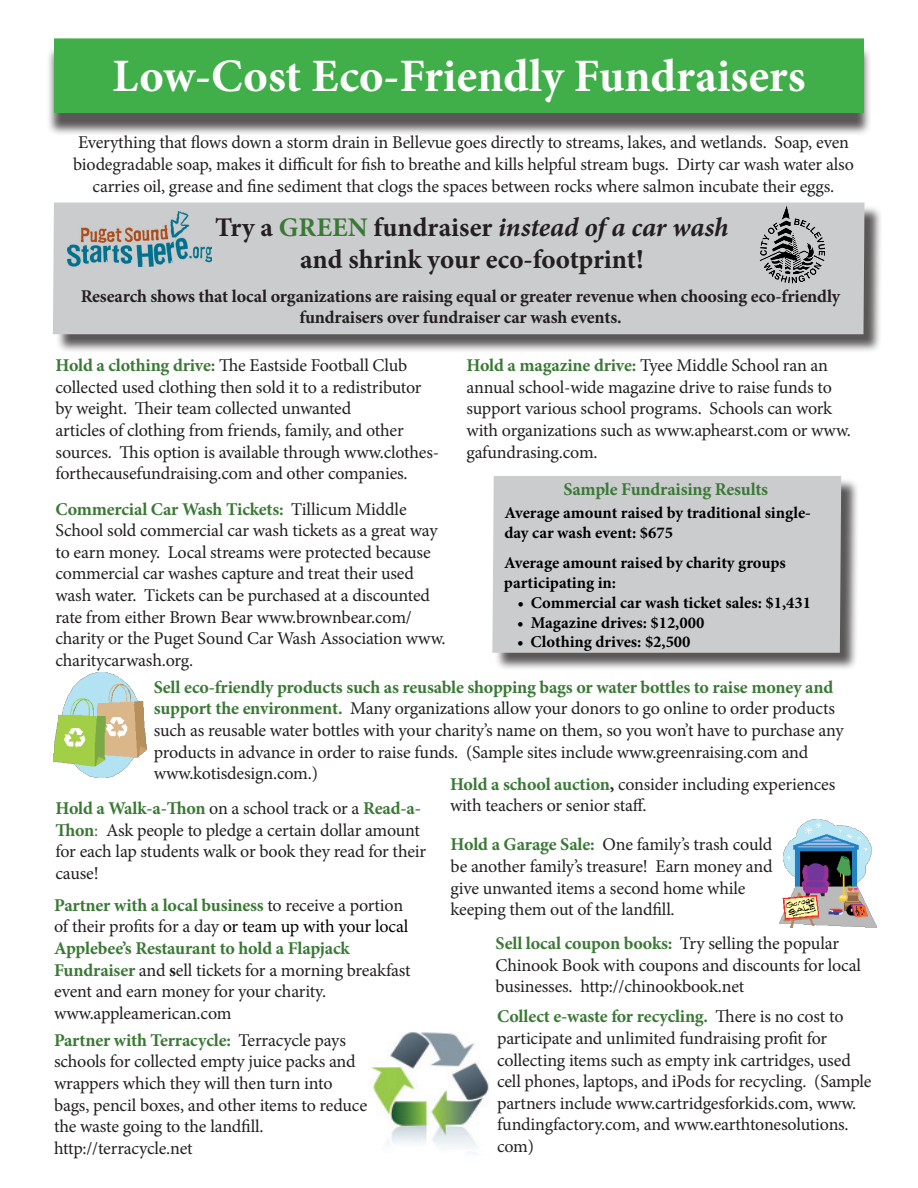
<style>
.page{position:relative;width:918px;height:1188px;background:#fff}
.page>*{position:absolute;margin:0;border:0;box-sizing:border-box;transform-origin:0 0}
.t1{font:700 46.5px "Minion Pro";color:#fff}
.t2{font:700 27px/32.4px "Minion Pro";color:#231f20;text-align:center}
.t3{font:18px/21.6px "Minion Pro";letter-spacing:-.01em;color:#231f20}
.t4{font:700 18px/21.6px "Minion Pro";letter-spacing:-.01em;color:#231f20;text-align:center}
.t5{font:700 18px "Minion Pro";letter-spacing:-.01em;color:#3a7935}
.t6{font:700 16.5px/19.8px "Minion Pro";letter-spacing:-.01em;color:#000}
.s1{color:#3a7935}
.s2{font-style:italic}
.s3{font-weight:700;color:#3a7935}
.s4{font-weight:700}
.s5{color:#000}
</style>
<div class="page">
<div style="left:55px;top:205px;width:828px;height:148px;background:#231f20;opacity:.75"></div>
<div style="left:53px;top:202px;width:812px;height:132px;background:#cbccce"></div>
<div style="left:495px;top:478px;width:365px;height:194px;background:#231f20;opacity:.75"></div>
<div style="left:492px;top:476px;width:349px;height:177px;background:#cbccce"></div>
<div style="left:46px;top:45px;width:826px;height:91px;background:#231f20;opacity:.75"></div>
<div style="left:54px;top:38px;width:810px;height:75px;background:#40ae49"></div>
<img style="left:370px;top:1032px;width:119px;height:122px">
<img style="left:780px;top:820px;width:97px;height:108px">
<img style="left:53px;top:672px;width:93px;height:106px">
<img style="left:759px;top:205px;width:66px;height:78px">
<img style="left:68px;top:212px;width:143px;height:55px">
<p class="t1" style="left:112px;top:43px;width:695px">Low-Cost Eco-Friendly Fundraisers</p>
<p class="t3" style="left:73px;top:132px;width:782px;text-align:center">Everything that flows down a storm drain in Bellevue goes directly to streams, lakes, and wetlands. Soap, even biodegradable soap, makes it difficult for fish to breathe and kills helpful stream bugs. Dirty car wash water also carries oil, grease and fine sediment that clogs the spaces between rocks where salmon incubate their eggs.</p>
<p class="t2" style="left:215px;top:211px;width:515px">Try a <span class="s1">GREEN</span> fundraiser <span class="s2">instead of a car wash </span>and shrink your eco-footprint!</p>
<p class="t4" style="left:81px;top:285px;width:761px">Research shows that local organizations are raising equal or greater revenue when choosing eco-friendly fundraisers over fundraiser car wash events.</p>
<p class="t3" style="left:56px;top:355px;width:385px"><span class="s3">Hold a clothing drive:</span> The Eastside Football Club collected used clothing then sold it to a redistributor by weight. Their team collected unwanted<br>articles of clothing from friends, family, and other sources. This option is available through www.clothes&shy;forthecausefundraising.com and other companies.</p>
<p class="t3" style="left:466px;top:355px;width:386px"><span class="s3">Hold a magazine drive:</span> Tyee Middle School ran an annual school-wide magazine drive to raise funds to support various school programs. Schools can work with organizations such as www.aphearst.com or www. gafundrasing.com.</p>
<p class="t6" style="left:504px;top:503px;width:308px">Average amount raised by traditional single&shy;day car wash event: $675</p>
<p class="t6" style="left:504px;top:553px;width:284px">Average amount raised by charity groups participating in:</p>
<p class="t6" style="left:517px;top:593px;width:295px">• Commercial car wash ticket sales: $1,431</p>
<p class="t6" style="left:517px;top:612px;width:189px">• Magazine drives: $12,000</p>
<p class="t6" style="left:517px;top:632px;width:175px">• Clothing drives: $2,500</p>
<p class="t5" style="left:563px;top:476px;width:206px">Sample Fundraising Results</p>
<p class="t3" style="left:56px;top:498px;width:392px"><span class="s3">Commercial Car Wash Tickets:</span> Tillicum Middle School sold commercial car wash tickets as a great way to earn money. Local streams were protected because commercial car washes capture and treat their used wash water. Tickets can be purchased at a discounted rate from either Brown Bear www.brownbear.com/ charity or the Puget Sound Car Wash Association www. charitycarwash.org.</p>
<p class="t3" style="left:154px;top:676px;width:691px"><span class="s3">Sell eco-friendly products such as reusable shopping bags or water bottles to raise money and support the environment.</span> Many organizations allow your donors to go online to order products such as reusable water bottles with your charity’s name on them, so you won’t have to purchase any products in advance in order to raise funds. (Sample sites include www.greenraising.com and www.kotisdesign.com.)</p>
<p class="t3" style="left:450px;top:773px;width:387px"><span class="s3">Hold a school auction</span><span class="s4">,</span> consider including experiences with teachers or senior staff.</p>
<p class="t3" style="left:56px;top:798px;width:372px"><span class="s3">Hold a Walk-a-Thon</span> on a school track or a <span class="s3">Read-a-Thon</span><span class="s1">:</span> Ask people to pledge a certain dollar amount for each lap students walk or book they read for their cause!</p>
<p class="t3" style="left:451px;top:834px;width:324px"><span class="s3">Hold a Garage Sale:</span> One family’s trash could be another family’s treasure! Earn money and give unwanted items a second home while keeping them out of the landfill.</p>
<p class="t3" style="left:54px;top:894px;width:358px"><span class="s3">Partner with a local business</span> to receive a portion of their profits for a day <span class="s5">or team up with your local </span><span class="s3">Applebee’s Restaurant to hold a Flapjack Fundraiser</span> and <span class="s4">s</span>ell tickets for a morning breakfast event and earn money for your charity. www.appleamerican.com</p>
<p class="t3" style="left:496px;top:933px;width:367px"><span class="s3">Sell local coupon books:</span> Try selling the popular<br>Chinook Book with coupons and discounts for local businesses. http://chinookbook.net</p>
<p class="t3" style="left:497px;top:1006px;width:376px"><span class="s3">Collect e-waste for recycling.</span> There is no cost to participate and unlimited fundraising profit for collecting items such as empty ink cartridges, used cell phones, laptops, and iPods for recycling. (Sample partners include www.cartridgesforkids.com, www. fundingfactory.com, and www.earthtonesolutions. com)</p>
<p class="t3" style="left:54px;top:1029px;width:315px"><span class="s3">Partner with Terracycle:</span> Terracycle pays schools for collected empty juice packs and wrappers which they will then turn into bags, pencil boxes, and other items to reduce the waste going to the landfill. http://terracycle.net</p>
</div>
